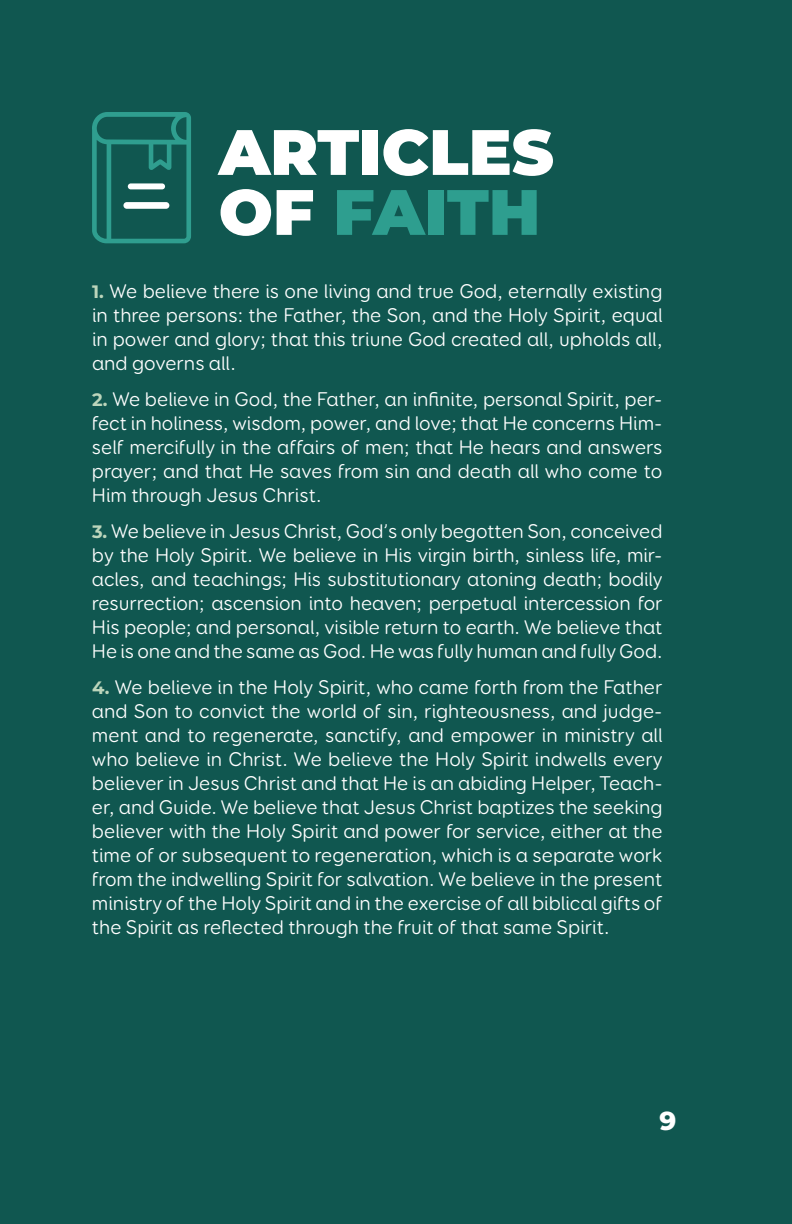
<style>
.page{position:relative;width:792px;height:1224px;background:#105750}
.page>*{position:absolute;margin:0;border:0;box-sizing:border-box;transform-origin:0 0}
.t1{font:900 64px/60px "Montserrat";color:#fff}
.t2{font:800 26px "Montserrat";color:#fff}
.t3{font:20px/24px "Booster Next FY";color:#fff;text-align:justify}
.s1{color:#2e9e8f}
.s2{font-family:"Montserrat";font-weight:700;font-size:18px;color:#bcd5bb}
</style>
<div class="page">
<svg style="left:92px;top:112px;width:99px;height:131px"></svg>
<h1 class="t1" style="left:219px;top:123px;width:337px">ARTICLES<br>OF <span class="s1">FAITH</span></h1>
<p class="t3" style="left:92px;top:281px;width:572px"><span class="s2">1.</span> We believe there is one living and true God, eternally existing in three persons: the Father, the Son, and the Holy Spirit, equal in power and glory; that this triune God created all, upholds all, and governs all.</p>
<p class="t3" style="left:92px;top:389px;width:572px"><span class="s2">2.</span> We believe in God, the Father, an infinite, personal Spirit, per&shy;fect in holiness, wisdom, power, and love; that He concerns Him&shy;self mercifully in the affairs of men; that He hears and answers prayer; and that He saves from sin and death all who come to Him through Jesus Christ.</p>
<p class="t3" style="left:92px;top:521px;width:572px"><span class="s2">3.</span> We believe in Jesus Christ, God’s only begotten Son, conceived by the Holy Spirit. We believe in His virgin birth, sinless life, mir&shy;acles, and teachings; His substitutionary atoning death; bodily resurrection; ascension into heaven; perpetual intercession for His people; and personal, visible return to earth. We believe that He is one and the same as God. He was fully human and fully God.</p>
<p class="t3" style="left:92px;top:677px;width:572px"><span class="s2">4.</span> We believe in the Holy Spirit, who came forth from the Father and Son to convict the world of sin, righteousness, and judge&shy;ment and to regenerate, sanctify, and empower in ministry all who believe in Christ. We believe the Holy Spirit indwells every believer in Jesus Christ and that He is an abiding Helper, Teach&shy;er, and Guide. We believe that Jesus Christ baptizes the seeking believer with the Holy Spirit and power for service, either at the time of or subsequent to regeneration, which is a separate work from the indwelling Spirit for salvation. We believe in the present ministry of the Holy Spirit and in the exercise of all biblical gifts of the Spirit as reflected through the fruit of that same Spirit.</p>
<h2 class="t2" style="left:660px;top:1108px;width:18px">9</h2>
</div>
